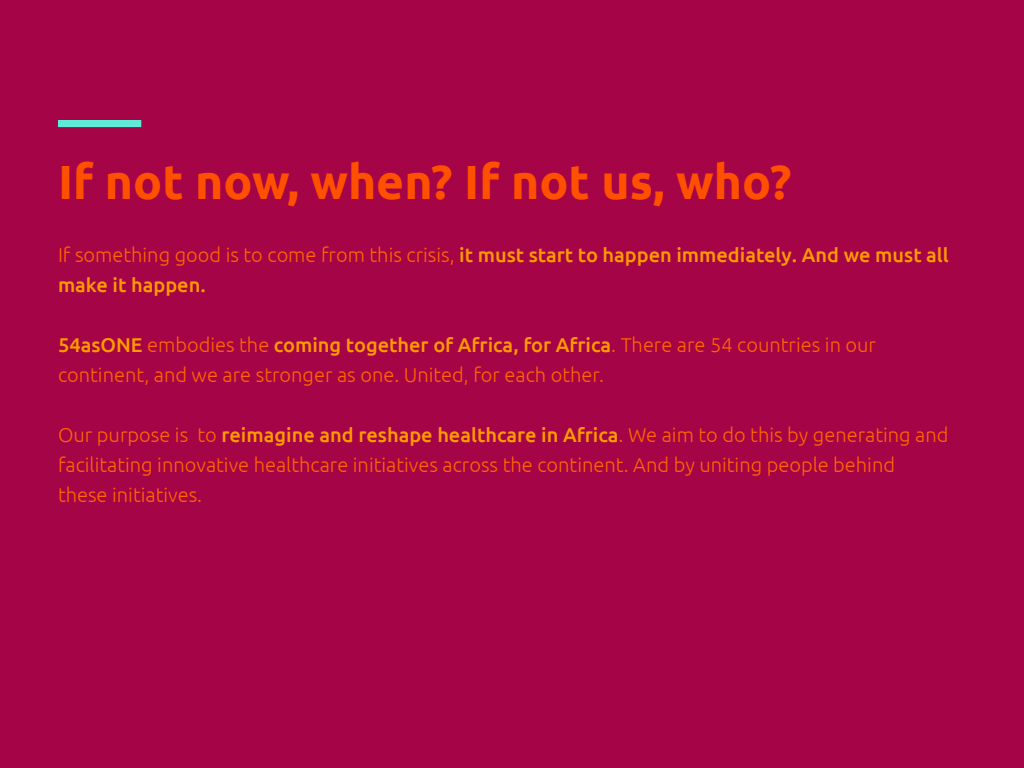
<style>
.page{position:relative;width:1024px;height:768px;background:#a50446}
.page>*{position:absolute;margin:0;border:0;box-sizing:border-box;transform-origin:0 0}
.t1{font:700 48px "Ubuntu";color:#ff5000}
.t2{font:300 20px/30px "Ubuntu";color:#f60}
.t3{font:500 20px/30px "Ubuntu";color:#ff9b00}
.s1{font-weight:300;color:#f60}
.s2{font-weight:500;color:#ff9b00}
</style>
<div class="page">
<div style="left:58px;top:120px;width:83px;height:7px;background:#5febd7"></div>
<p class="t1" style="left:58px;top:153px;width:735px">If not now, when? If not us, who?</p>
<p class="t3" style="left:58px;top:239px;width:892px"><span class="s1">If something good is to come from this crisis,</span> it must start to happen immediately. And we must all make it happen.</p>
<p class="t3" style="left:58px;top:329px;width:820px">54asONE <span class="s1">embodies the</span> coming together of Africa, for Africa<span class="s1">. There are 54 countries in our</span></p>
<p class="t2" style="left:58px;top:359px;width:548px">continent, and we are stronger as one. United, for each other.</p>
<p class="t2" style="left:58px;top:419px;width:892px">Our purpose is to <span class="s2">reimagine and reshape healthcare in Africa</span>. We aim to do this by generating and facilitating innovative healthcare initiatives across the continent. And by uniting people behind</p>
<p class="t2" style="left:58px;top:479px;width:146px">these initiatives.</p>
</div>
